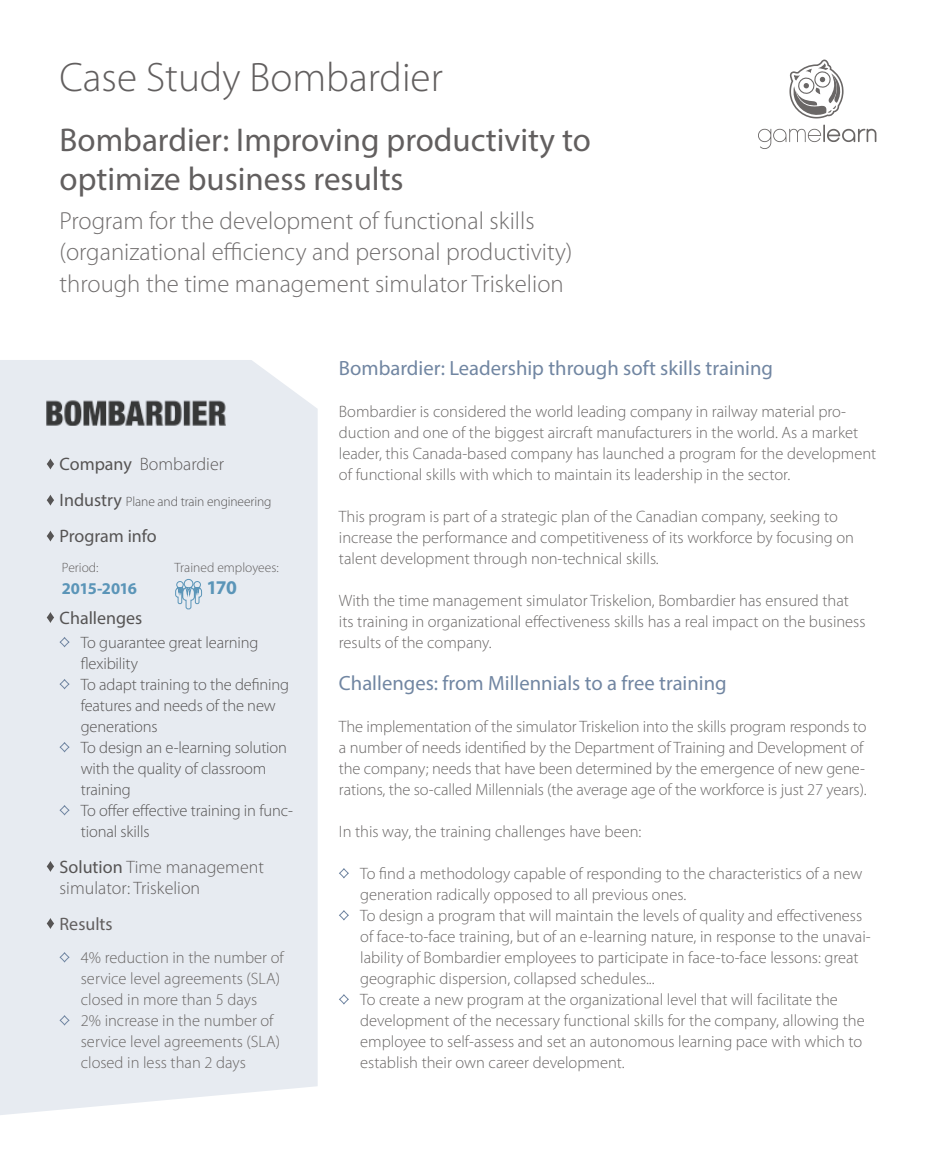
<style>
.page{position:relative;width:936px;height:1170px;background:#fff}
.page>*{position:absolute;margin:0;border:0;box-sizing:border-box;transform-origin:0 0}
.t1{font:300 41.25px "Myriad Pro";color:#625f5f}
.t2{font:33px/39px "Myriad Pro";color:#625f5f}
.t3{font:300 24.75px/31.5px "Myriad Pro";color:#716e6e}
.t4{font:20.7px "Myriad Pro";color:#7186a2}
.t5{font:700 19.5px "Myriad Pro";color:#5b95b8}
.t6{font:300 18px/21px "Myriad Pro";color:#625f5f}
.t7{font:18px "Myriad Pro";color:#565454}
.t8{font:300 18px "Myriad Pro";color:#5b5858}
.t9{font:18px "Myriad Pro";color:#625f5f}
.t10{font:300 16.5px/21px "Myriad Pro";color:#6a6766}
.t11{font:300 16.5px/21px "Myriad Pro";letter-spacing:-.01em;color:#565454}
.t12{font:700 16.5px "Myriad Pro";letter-spacing:-.04em;color:#5b95b8}
.t13{font:300 13.5px "Myriad Pro";letter-spacing:-.01em;color:#565454}
.t14{font:300 13.5px "Myriad Pro";color:#625f5f}
.s1{font-weight:400;color:#565454}
.s2{font-weight:400;font-size:18px}
</style>
<div class="page">
<div style="left:0;top:360px;width:317px;height:755px;background:#e7ebf1"></div>
<svg style="left:789px;top:60px;width:54px;height:58px"></svg>
<svg style="left:758px;top:125px;width:118px;height:24px"></svg>
<img style="left:46px;top:400px;width:179px;height:25px">
<svg style="left:175px;top:578px;width:27px;height:31px"></svg>
<svg style="left:47px;top:458px;width:7px;height:11px"></svg>
<svg style="left:47px;top:494px;width:7px;height:11px"></svg>
<svg style="left:47px;top:530px;width:7px;height:11px"></svg>
<svg style="left:47px;top:612px;width:7px;height:11px"></svg>
<svg style="left:47px;top:860px;width:7px;height:11px"></svg>
<svg style="left:47px;top:917px;width:7px;height:11px"></svg>
<svg style="left:339px;top:868px;width:10px;height:10px"></svg>
<svg style="left:339px;top:910px;width:10px;height:10px"></svg>
<svg style="left:339px;top:994px;width:10px;height:10px"></svg>
<svg style="left:59px;top:636px;width:11px;height:11px"></svg>
<svg style="left:59px;top:678px;width:11px;height:11px"></svg>
<svg style="left:59px;top:741px;width:11px;height:11px"></svg>
<svg style="left:59px;top:804px;width:11px;height:11px"></svg>
<svg style="left:59px;top:951px;width:11px;height:11px"></svg>
<svg style="left:59px;top:1014px;width:11px;height:11px"></svg>
<h1 class="t1" style="left:60px;top:52px;width:385px">Case Study Bombardier</h1>
<h2 class="t2" style="left:60px;top:119px;width:532px">Bombardier: Improving productivity to optimize business results</h2>
<h3 class="t3" style="left:60px;top:204px;width:514px">Program for the development of functional skills (organizational efficiency and personal productivity) through the time management simulator Triskelion</h3>
<p class="t8" style="left:60px;top:453px;width:166px"><span class="s1">Company</span> Bombardier</p>
<p class="t13" style="left:60px;top:493px;width:213px"><span class="s2">Industry</span> Plane and train engineering</p>
<p class="t7" style="left:60px;top:524px;width:99px">Program info</p>
<p class="t14" style="left:62px;top:559px;width:38px">Period:</p>
<p class="t14" style="left:174px;top:559px;width:106px">Trained employees:</p>
<p class="t12" style="left:62px;top:577px;width:77px">2015-2016</p>
<p class="t5" style="left:206px;top:574px;width:32px">170</p>
<p class="t7" style="left:60px;top:606px;width:84px">Challenges</p>
<p class="t11" style="left:81px;top:631px;width:213px">To guarantee great learning flexibility<br>To adapt training to the defining features and needs of the new generations<br>To design an e-learning solution with the quality of classroom training<br>To offer effective training in func&shy;tional skills</p>
<p class="t6" style="left:60px;top:856px;width:206px"><span class="s1">Solution</span> Time management simulator: Triskelion</p>
<p class="t9" style="left:60px;top:912px;width:55px">Results</p>
<p class="t10" style="left:81px;top:946px;width:204px">4% reduction in the number of service level agreements (SLA) closed in more than 5 days<br>2% increase in the number of service level agreements (SLA) closed in less than 2 days</p>
<p class="t4" style="left:339px;top:355px;width:435px">Bombardier: Leadership through soft skills training</p>
<p class="t10" style="left:339px;top:400px;width:539px">Bombardier is considered the world leading company in railway material pro&shy;duction and one of the biggest aircraft manufacturers in the world. As a market leader, this Canada-based company has launched a program for the development of functional skills with which to maintain its leadership in the sector.</p>
<p class="t10" style="left:339px;top:505px;width:516px">This program is part of a strategic plan of the Canadian company, seeking to increase the performance and competitiveness of its workforce by focusing on talent development through non-technical skills.</p>
<p class="t10" style="left:339px;top:589px;width:528px">With the time management simulator Triskelion, Bombardier has ensured that its training in organizational effectiveness skills has a real impact on the business results of the company.</p>
<p class="t4" style="left:339px;top:670px;width:389px">Challenges: from Millennials to a free training</p>
<p class="t10" style="left:339px;top:715px;width:529px">The implementation of the simulator Triskelion into the skills program responds to a number of needs identified by the Department of Training and Development of the company; needs that have been determined by the emergence of new gene&shy;rations, the so-called Millennials (the average age of the workforce is just 27 years).</p>
<p class="t10" style="left:339px;top:820px;width:304px">In this way, the training challenges have been:</p>
<p class="t10" style="left:360px;top:862px;width:512px">To find a methodology capable of responding to the characteristics of a new generation radically opposed to all previous ones.<br>To design a program that will maintain the levels of quality and effectiveness of face-to-face training, but of an e-learning nature, in response to the unavai&shy;lability of Bombardier employees to participate in face-to-face lessons: great geographic dispersion, collapsed schedules...<br>To create a new program at the organizational level that will facilitate the development of the necessary functional skills for the company, allowing the employee to self-assess and set an autonomous learning pace with which to establish their own career development.</p>
</div>
